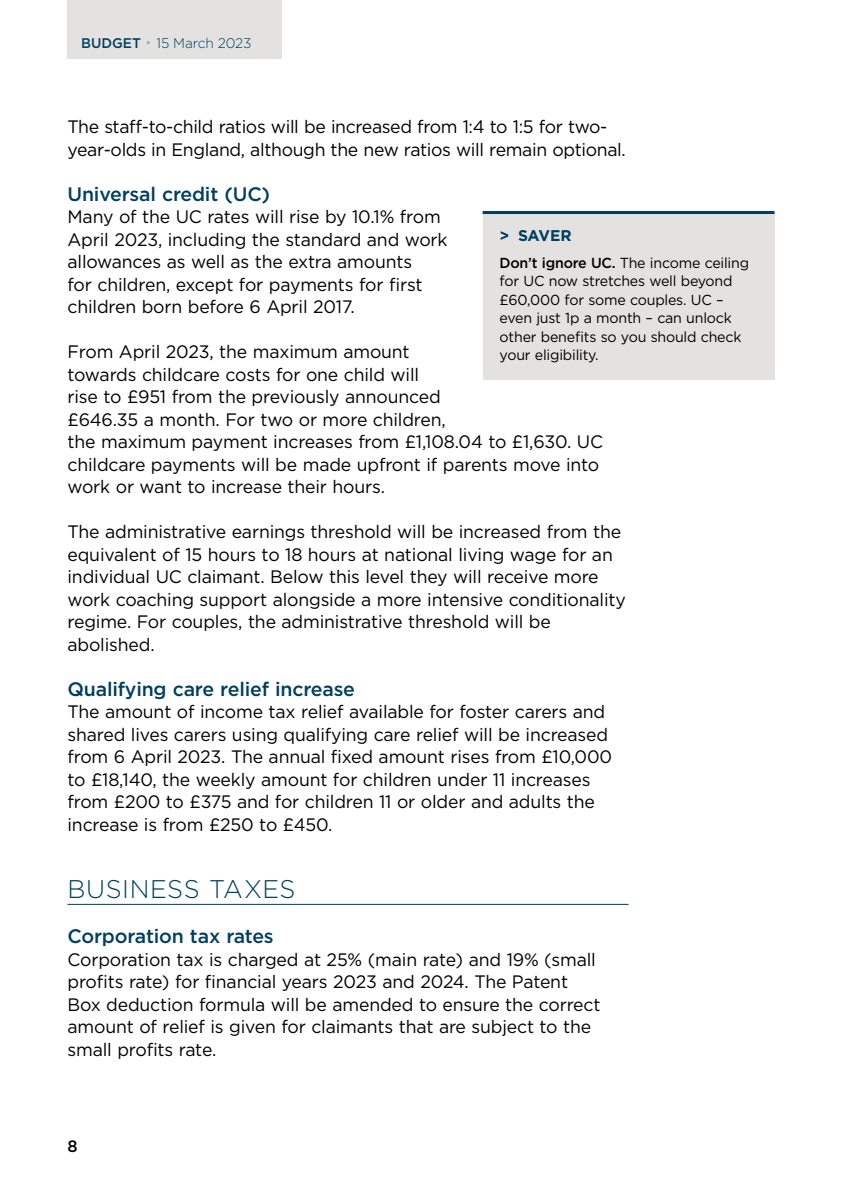
<style>
.page{position:relative;width:842px;height:1191px;background:#fff}
.page>*{position:absolute;margin:0;border:0;box-sizing:border-box;transform-origin:0 0}
.t1{font:300 25.6px "Gotham";letter-spacing:.02em;color:#003f5f}
.t2{font:500 19.6px "Gotham";letter-spacing:-.01em;color:#003f5f}
.t3{font:18px/22.4px "Gotham";letter-spacing:-.01em;color:#000}
.t4{font:500 16.4px "Gotham";color:#000}
.t5{font:700 15.6px "Gotham";letter-spacing:-.02em;color:#003f5f}
.t6{font:14.4px/18.6px "Gotham";letter-spacing:-.015em;color:#000}
.t7{font:300 14px "Gotham";letter-spacing:-.01em;color:#003f5f}
.t8{font:500 14px "Gotham";color:#003f5f}
.t9{font:4px "Zapf Dingbats ITC";color:#98a0b2}
.s1{font-weight:500}
</style>
<div class="page">
<div style="left:67px;top:0;width:215px;height:58px;background:#e3e2e0"></div>
<hr style="left:68px;top:904px;width:560px;height:1px;background:#003f5f">
<div style="left:483px;top:211px;width:291px;height:169px;background:#e3e2e0"></div>
<hr style="left:483px;top:211px;width:291px;height:3px;background:#003f5f">
<p class="t8" style="left:81px;top:34px;width:61px">BUDGET</p>
<p class="t9" style="left:147px;top:41px;width:5px">●</p>
<p class="t7" style="left:157px;top:34px;width:97px">15 March 2023</p>
<p class="t3" style="left:68px;top:115px;width:560px">The staff-to-child ratios will be increased from 1:4 to 1:5 for two&shy;year-olds in England, although the new ratios will remain optional.</p>
<p class="t2" style="left:68px;top:181px;width:204px">Universal credit (UC)</p>
<p class="t3" style="left:68px;top:205px;width:382px">Many of the UC rates will rise by 10.1% from April 2023, including the standard and work allowances as well as the extra amounts<br>for children, except for payments for first children born before 6 April 2017.</p>
<p class="t3" style="left:68px;top:340px;width:537px">From April 2023, the maximum amount<br>towards childcare costs for one child will<br>rise to £951 from the previously announced<br>£646.35 a month. For two or more children,<br>the maximum payment increases from £1,108.04 to £1,630. UC childcare payments will be made upfront if parents move into work or want to increase their hours.</p>
<p class="t3" style="left:68px;top:520px;width:560px">The administrative earnings threshold will be increased from the equivalent of 15 hours to 18 hours at national living wage for an individual UC claimant. Below this level they will receive more work coaching support alongside a more intensive conditionality regime. For couples, the administrative threshold will be abolished.</p>
<p class="t2" style="left:68px;top:676px;width:289px">Qualifying care relief increase</p>
<p class="t3" style="left:68px;top:700px;width:546px">The amount of income tax relief available for foster carers and shared lives carers using qualifying care relief will be increased from 6 April 2023. The annual fixed amount rises from £10,000 to £18,140, the weekly amount for children under 11 increases from £200 to £375 and for children 11 or older and adults the increase is from £250 to £450.</p>
<p class="t5" style="left:500px;top:225px;width:73px">&gt; SAVER</p>
<p class="t6" style="left:500px;top:253px;width:251px"><span class="s1">Don’t ignore UC.</span> The income ceiling for UC now stretches well beyond £60,000 for some couples. UC – even just 1p a month – can unlock other benefits so you should check your eligibility.</p>
<h1 class="t1" style="left:68px;top:873px;width:230px">BUSINESS TAXES</h1>
<p class="t2" style="left:68px;top:923px;width:208px">Corporation tax rates</p>
<p class="t3" style="left:68px;top:948px;width:534px">Corporation tax is charged at 25% (main rate) and 19% (small profits rate) for financial years 2023 and 2024. The Patent Box deduction formula will be amended to ensure the correct amount of relief is given for claimants that are subject to the small profits rate.</p>
<p class="t4" style="left:67px;top:1135px;width:12px">8</p>
</div>
